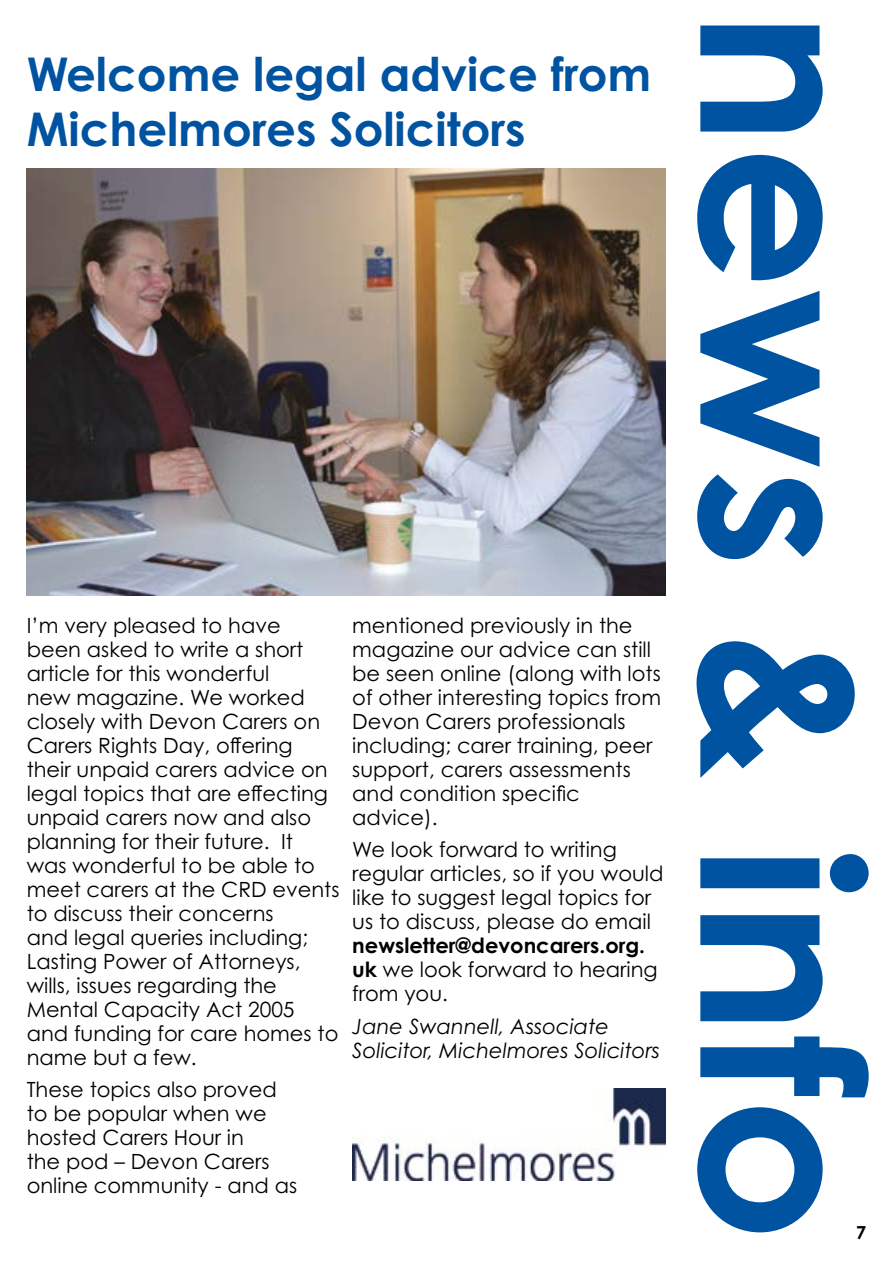
<style>
.page{position:relative;width:893px;height:1263px;background:#fff}
.page>*{position:absolute;margin:0;border:0;box-sizing:border-box;transform-origin:0 0}
.t1{font:700 46.5px/55.8px "Century Gothic Pro";color:#0053a1}
.t2{font:21px/24px "Century Gothic Pro";color:#000}
.t3{font:italic 21px/24px "Century Gothic Pro";color:#000}
.t4{font:700 18px "Century Gothic Pro";color:#000}
.s1{font-weight:700}
</style>
<div class="page">
<img style="left:352px;top:1088px;width:313px;height:92px">
<svg style="left:697px;top:26px;width:172px;height:1206px"></svg>
<img style="left:27px;top:169px;width:638px;height:427px">
<h1 class="t1" style="left:27px;top:45px;width:626px">Welcome legal advice from<br>Michelmores Solicitors</h1>
<p class="t2" style="left:27px;top:613px;width:314px">I’m very pleased to have been asked to write a short article for this wonderful<br>new magazine. We worked closely with Devon Carers on<br>Carers Rights Day, offering their unpaid carers advice on legal topics that are effecting unpaid carers now and also planning for their future. It<br>was wonderful to be able to meet carers at the CRD events to discuss their concerns<br>and legal queries including;<br>Lasting Power of Attorneys, wills, issues regarding the<br>Mental Capacity Act 2005 and funding for care homes to name but a few.</p>
<p class="t2" style="left:27px;top:1077px;width:272px">These topics also proved to be popular when we hosted Carers Hour in<br>the pod – Devon Carers online community - and as</p>
<p class="t2" style="left:352px;top:613px;width:310px">mentioned previously in the magazine our advice can still be seen online (along with lots of other interesting topics from<br>Devon Carers professionals including; carer training, peer support, carers assessments and condition specific advice).</p>
<p class="t2" style="left:352px;top:837px;width:313px">We look forward to writing regular articles, so if you would like to suggest legal topics for us to discuss, please do email</p>
<p class="t2" style="left:352px;top:933px;width:307px"><span class="s1">newsletter@devoncarers.org. uk</span> we look forward to hearing from you.</p>
<p class="t3" style="left:352px;top:1014px;width:309px">Jane Swannell, Associate<br>Solicitor, Michelmores Solicitors</p>
<p class="t4" style="left:856px;top:1221px;width:12px">7</p>
</div>
